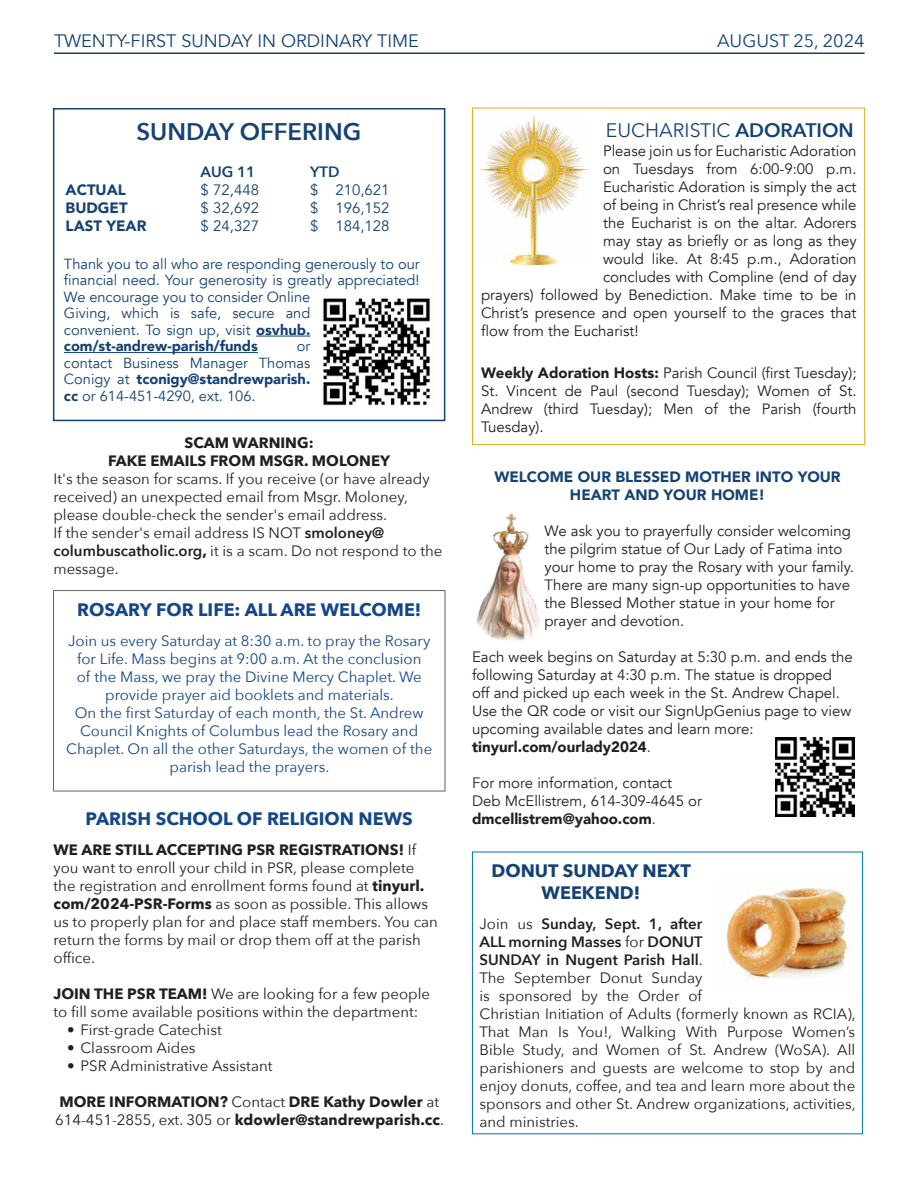
<style>
.page{position:relative;width:918px;height:1188px;background:#fff}
.page>*{position:absolute;margin:0;border:0;box-sizing:border-box;transform-origin:0 0}
.t1{font:600 24px "Avenir Next";color:#144274}
.t2{font:19.5px "Avenir Next";color:#144274}
.t3{font:700 18px "Avenir Next";color:#144789}
.t4{font:18px "Avenir";color:#144274}
.t5{font:700 18px/21.6px "Avenir Next";color:#144274;text-align:center}
.t6{font:18px "Avenir Next";color:#144274}
.t7{font:15px/18px "Avenir Next";color:#231f20}
.Paragraph{font:15px/18px "Avenir";color:#231f20}
.t8{font:15px/18px "Avenir Next";color:#144789;text-align:center}
.t9{font:700 15px/18px "Avenir Next";color:#231f20}
.t10{font:900 15px/18px "Avenir";color:#144274;text-align:center}
.t11{font:15px "Avenir";color:#144274}
.t12{font:900 15px "Avenir";color:#231f20}
.t13{font:600 15px "Avenir Next";color:#144274}
.t14{font:14.7px/16.5px "Avenir";color:#144274}
.s1{font-weight:900}
.s2{font-weight:600}
.s3{font-weight:700}
.s4{font-weight:400}
</style>
<div class="page">
<hr style="left:54px;top:52px;width:811px;height:2px;background:#144274">
<img style="left:323px;top:298px;width:108px;height:108px">
<hr style="left:256px;top:336px;width:54px;height:1px;background:#144274">
<hr style="left:64px;top:352px;width:194px;height:1px;background:#144274">
<div style="left:53px;top:108px;width:392px;height:313px;border:2px solid #144274"></div>
<img style="left:480px;top:116px;width:108px;height:149px">
<div style="left:472px;top:108px;width:393px;height:337px;border:1px solid #eaaa20"></div>
<div style="left:53px;top:590px;width:392px;height:201px;border:1px solid #636366"></div>
<img style="left:775px;top:738px;width:79px;height:79px">
<img style="left:476px;top:513px;width:64px;height:127px">
<div style="left:472px;top:852px;width:391px;height:282px;border:1px solid #0072bc"></div>
<img style="left:724px;top:887px;width:127px;height:92px">
<p class="t4" style="left:54px;top:30px;width:366px">TWENTY-FIRST SUNDAY IN ORDINARY TIME</p>
<p class="t6" style="left:717px;top:25px;width:149px">AUGUST 25, 2024</p>
<p class="t1" style="left:136px;top:111px;width:226px">SUNDAY OFFERING</p>
<p class="t13" style="left:201px;top:159px;width:56px">AUG 11</p>
<p class="t13" style="left:310px;top:159px;width:31px">YTD</p>
<p class="t10" style="left:66px;top:181px;width:62px">ACTUAL</p>
<p class="t11" style="left:201px;top:181px;width:60px">$ 72,448</p>
<p class="t11" style="left:310px;top:181px;width:81px">$ 210,621</p>
<p class="t10" style="left:66px;top:199px;width:63px">BUDGET</p>
<p class="t11" style="left:201px;top:199px;width:60px">$ 32,692</p>
<p class="t11" style="left:310px;top:199px;width:81px">$ 196,152</p>
<p class="t10" style="left:66px;top:217px;width:82px">LAST YEAR</p>
<p class="t11" style="left:201px;top:217px;width:60px">$ 24,327</p>
<p class="t11" style="left:310px;top:217px;width:81px">$ 184,128</p>
<p class="t14" style="left:64px;top:256px;width:357px">Thank you to all who are responding generously to our financial need. Your generosity is greatly appreciated!<br>We encourage you to consider Online<br>Giving, which is safe, secure and<br>convenient. To sign up, visit <span class="s1">osvhub. com/st-andrew-parish/funds</span></p>
<p class="t14" style="left:64px;top:338px;width:248px;text-align:justify;text-indent:233px">or contact Business Manager Thomas Conigy at <span class="s1">tconigy@standrewparish. cc</span> or 614-451-4290, ext. 106.</p>
<p class="t9" style="left:185px;top:434px;width:131px">SCAM WARNING:</p>
<p class="t9" style="left:108px;top:452px;width:284px">FAKE EMAILS FROM MSGR. MOLONEY</p>
<p class="t7" style="left:53px;top:469px;width:391px">It's the season for scams. If you receive (or have already received) an unexpected email from Msgr. Moloney, please double-check the sender's email address.<br>If the sender's email address IS NOT <span class="s2">smoloney@ columbuscatholic.org</span><span class="s3">,</span> it is a scam. Do not respond to the message.</p>
<p class="t3" style="left:77px;top:594px;width:346px">ROSARY FOR LIFE: ALL ARE WELCOME!</p>
<p class="t8" style="left:68px;top:631px;width:364px">Join us every Saturday at 8:30 a.m. to pray the Rosary for Life. Mass begins at 9:00 a.m. At the conclusion<br>of the Mass, we pray the Divine Mercy Chaplet. We provide prayer aid booklets and materials.</p>
<p class="t8" style="left:66px;top:703px;width:368px">On the first Saturday of each month, the St. Andrew Council Knights of Columbus lead the Rosary and Chaplet. On all the other Saturdays, the women of the parish lead the prayers.</p>
<p class="t2" style="left:606px;top:114px;width:249px">EUCHARISTIC <span class="s2">ADORATION</span></p>
<p class="Paragraph" style="left:603px;top:142px;width:255px">Please join us for Eucharistic Adoration</p>
<p class="Paragraph" style="left:603px;top:160px;width:255px">on Tuesdays from 6:00-9:00 p.m.</p>
<p class="Paragraph" style="left:603px;top:178px;width:255px">Eucharistic Adoration is simply the act</p>
<p class="Paragraph" style="left:603px;top:196px;width:255px">of being in Christ’s real presence while</p>
<p class="Paragraph" style="left:603px;top:214px;width:255px">the Eucharist is on the altar. Adorers</p>
<p class="Paragraph" style="left:603px;top:232px;width:255px">may stay as briefly or as long as they</p>
<p class="Paragraph" style="left:603px;top:250px;width:255px">would like. At 8:45 p.m., Adoration</p>
<p class="Paragraph" style="left:603px;top:268px;width:255px">concludes with Compline (end of day</p>
<p class="Paragraph" style="left:481px;top:286px;width:377px">prayers) followed by Benediction. Make time to be in</p>
<p class="Paragraph" style="left:481px;top:304px;width:377px">Christ’s presence and open yourself to the graces that</p>
<p class="Paragraph" style="left:481px;top:322px;width:159px">flow from the Eucharist!</p>
<p class="Paragraph" style="left:481px;top:364px;width:377px;text-align:justify"><span class="s1">Weekly Adoration Hosts:</span> Parish Council (first Tuesday); St. Vincent de Paul (second Tuesday); Women of St.<br>Andrew (third Tuesday); Men of the Parish (fourth Tuesday).</p>
<p class="t10" style="left:494px;top:468px;width:348px">WELCOME OUR BLESSED MOTHER INTO YOUR<br>HEART AND YOUR HOME!</p>
<p class="Paragraph" style="left:544px;top:522px;width:311px">We ask you to prayerfully consider welcoming the pilgrim statue of Our Lady of Fatima into your home to pray the Rosary with your family.<br>There are many sign-up opportunities to have the Blessed Mother statue in your home for prayer and devotion.</p>
<p class="Paragraph" style="left:472px;top:648px;width:382px">Each week begins on Saturday at 5:30 p.m. and ends the following Saturday at 4:30 p.m. The statue is dropped off and picked up each week in the St. Andrew Chapel.<br>Use the QR code or visit our SignUpGenius page to view upcoming available dates and learn more: <span class="s1">tinyurl.com/ourlady2024</span>.</p>
<p class="Paragraph" style="left:472px;top:774px;width:232px">For more information, contact<br>Deb McEllistrem, 614-309-4645 or</p>
<p class="t3" style="left:86px;top:803px;width:329px">PARISH SCHOOL OF RELIGION NEWS</p>
<p class="t12" style="left:472px;top:806px;width:185px">dmcellistrem@yahoo.com<span class="s4">.</span></p>
<p class="t7" style="left:54px;top:840px;width:386px"><span class="s3">WE ARE STILL ACCEPTING PSR REGISTRATIONS!</span> If you want to enroll your child in PSR, please complete the registration and enrollment forms found at <span class="s3">tinyurl. com/2024-PSR-Forms</span> as soon as possible. This allows us to properly plan for and place staff members. You can return the forms by mail or drop them off at the parish office.</p>
<p class="t7" style="left:54px;top:984px;width:378px"><span class="s3">JOIN THE PSR TEAM!</span> We are looking for a few people to fill some available positions within the department:</p>
<p class="t7" style="left:67px;top:1020px;width:156px">• First-grade Catechist</p>
<p class="t7" style="left:67px;top:1038px;width:130px">• Classroom Aides</p>
<p class="t7" style="left:67px;top:1056px;width:207px">• PSR Administrative Assistant</p>
<p class="t9" style="left:55px;top:1093px;width:390px">MORE INFORMATION? <span class="s4">Contact</span> DRE Kathy Dowler <span class="s4">at<br>614-451-2855, ext. 305 or</span> kdowler@standrewparish.cc<span class="s4">.</span></p>
<p class="t5" style="left:492px;top:860px;width:201px">DONUT SUNDAY NEXT<br>WEEKEND!</p>
<p class="t7" style="left:480px;top:914px;width:378px">Join us <span class="s2">Sunday, Sept. 1, after<br>ALL morning Masses</span> for <span class="s2">DONUT<br>SUNDAY in Nugent Parish Hall</span>.<br>The September Donut Sunday<br>is sponsored by the Order of<br>Christian Initiation of Adults (formerly known as RCIA), That Man Is You!, Walking With Purpose Women’s Bible Study, and Women of St. Andrew (WoSA). All parishioners and guests are welcome to stop by and enjoy donuts, coffee, and tea and learn more about the sponsors and other St. Andrew organizations, activities, and ministries.</p>
</div>
